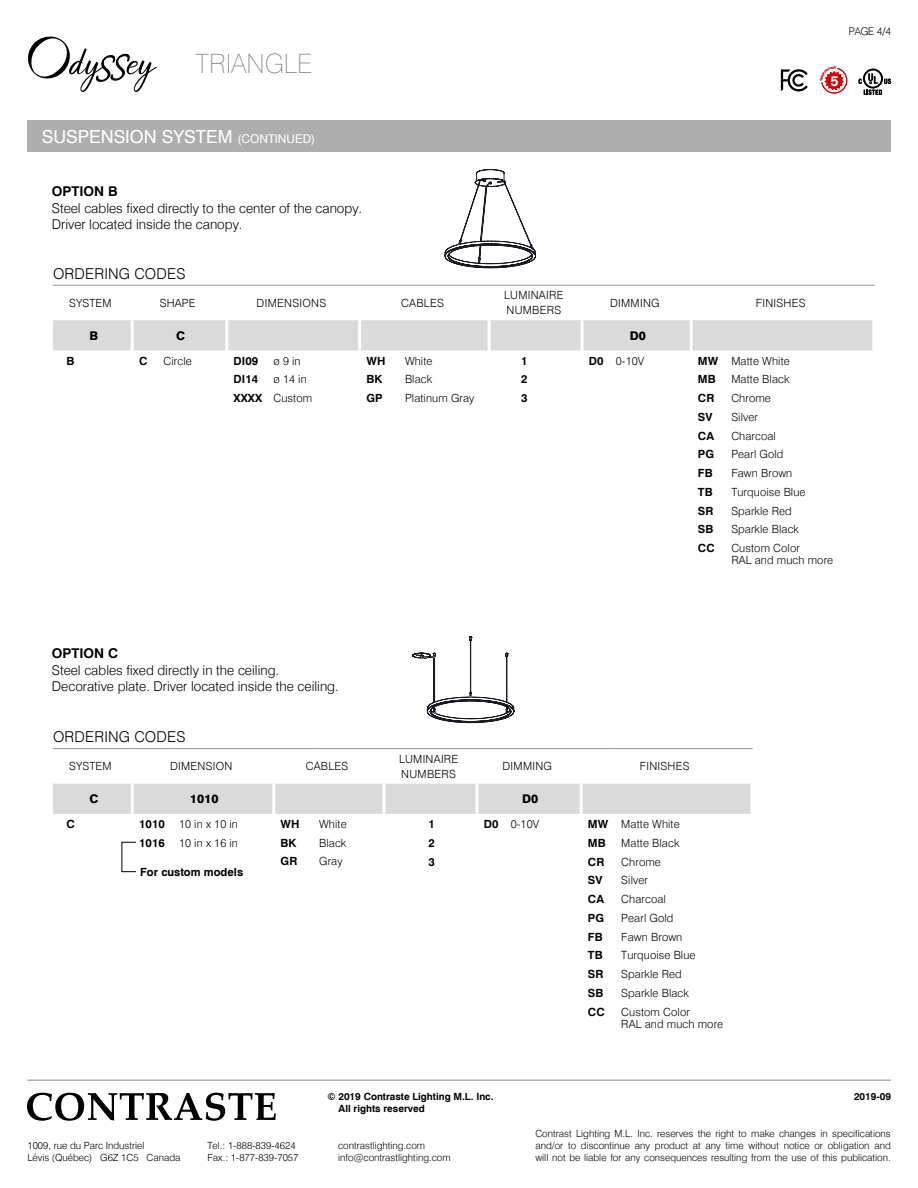
<style>
.page{position:relative;width:918px;height:1188px;background:#fff}
.page>*{position:absolute;margin:0;border:0;box-sizing:border-box;transform-origin:0 0}
.t1{font:100 26.7px "Swiss 721 BT";color:#878787}
.t2{font:18px "Swiss 721 BT";color:#fff}
.t3{font:300 15px "Swiss 721 BT";letter-spacing:.015em;color:#000}
.t4{font:700 14.4px "Swiss 721 BT";color:#fff}
.t5{font:300 13.5px/16.5px "Swiss 721 BT";color:#000}
.t6{font:700 13.5px "Swiss 721 BT";color:#000}
.t7{font:800 12px "Swiss 721 BT";letter-spacing:.01em;color:#000}
.t8{font:300 11.25px/18.8px "Swiss 721 BT";letter-spacing:.01em;color:#000}
.t9{font:700 11.25px/18.8px "Swiss 721 BT";letter-spacing:.01em;color:#000}
.t10{font:100 10.5px "Swiss 721 BT";color:#000}
.t11{font:300 9.9px/11.9px "Swiss 721 BT";color:#000}
.t12{font:700 9.9px "Swiss 721 BT";color:#000}
.s1{font-size:12px}
.s2{font-weight:700}
</style>
<div class="page">
<hr style="left:27px;top:1080px;width:864px;height:1px;background:#878787">
<svg style="left:27px;top:1093px;width:249px;height:28px"></svg>
<svg style="left:28px;top:36px;width:129px;height:56px"></svg>
<svg style="left:864px;top:90px;width:18px;height:5px"></svg>
<svg style="left:884px;top:79px;width:7px;height:5px"></svg>
<svg style="left:863px;top:69px;width:20px;height:19px"></svg>
<svg style="left:865px;top:71px;width:16px;height:16px"></svg>
<svg style="left:868px;top:73px;width:10px;height:11px"></svg>
<svg style="left:859px;top:79px;width:3px;height:5px"></svg>
<div style="left:53px;top:320px;width:819px;height:30px;background:#dadada"></div>
<hr style="left:53px;top:285px;width:79px;height:1px;background:#9d9d9c">
<svg style="left:132px;top:285px;width:25px;height:1px"></svg>
<hr style="left:157px;top:285px;width:70px;height:1px;background:#9d9d9c">
<hr style="left:227px;top:285px;width:40px;height:1px;background:#9d9d9c">
<hr style="left:267px;top:285px;width:93px;height:1px;background:#9d9d9c">
<hr style="left:360px;top:285px;width:38px;height:1px;background:#9d9d9c">
<hr style="left:398px;top:285px;width:91px;height:1px;background:#9d9d9c">
<hr style="left:489px;top:285px;width:43px;height:1px;background:#9d9d9c">
<hr style="left:532px;top:285px;width:50px;height:1px;background:#9d9d9c">
<svg style="left:582px;top:285px;width:27px;height:1px"></svg>
<hr style="left:609px;top:285px;width:82px;height:1px;background:#9d9d9c">
<hr style="left:691px;top:285px;width:34px;height:1px;background:#9d9d9c">
<hr style="left:725px;top:285px;width:150px;height:1px;background:#9d9d9c">
<hr style="left:131px;top:320px;width:3px;height:30px;background:#fff">
<hr style="left:225px;top:320px;width:3px;height:30px;background:#fff">
<hr style="left:358px;top:320px;width:3px;height:30px;background:#fff">
<hr style="left:488px;top:320px;width:3px;height:30px;background:#fff">
<hr style="left:581px;top:320px;width:3px;height:30px;background:#fff">
<hr style="left:690px;top:320px;width:3px;height:30px;background:#fff">
<svg style="left:445px;top:169px;width:91px;height:99px"></svg>
<div style="left:27px;top:121px;width:864px;height:31px;background:#aeaeae"></div>
<div style="left:53px;top:784px;width:697px;height:30px;background:#dadada"></div>
<hr style="left:53px;top:748px;width:79px;height:1px;background:#9d9d9c">
<hr style="left:132px;top:748px;width:40px;height:1px;background:#9d9d9c">
<hr style="left:172px;top:748px;width:102px;height:1px;background:#9d9d9c">
<hr style="left:274px;top:748px;width:38px;height:1px;background:#9d9d9c">
<hr style="left:312px;top:748px;width:72px;height:1px;background:#9d9d9c">
<hr style="left:384px;top:748px;width:93px;height:1px;background:#9d9d9c">
<svg style="left:477px;top:748px;width:27px;height:1px"></svg>
<hr style="left:504px;top:748px;width:77px;height:1px;background:#9d9d9c">
<hr style="left:581px;top:748px;width:34px;height:1px;background:#9d9d9c">
<hr style="left:615px;top:748px;width:138px;height:1px;background:#9d9d9c">
<hr style="left:131px;top:784px;width:3px;height:30px;background:#fff">
<hr style="left:272px;top:784px;width:3px;height:30px;background:#fff">
<hr style="left:382px;top:784px;width:3px;height:30px;background:#fff">
<hr style="left:475px;top:784px;width:3px;height:30px;background:#fff">
<hr style="left:580px;top:784px;width:3px;height:30px;background:#fff">
<svg style="left:412px;top:637px;width:102px;height:86px"></svg>
<svg style="left:781px;top:69px;width:27px;height:23px"></svg>
<svg style="left:821px;top:68px;width:27px;height:26px"></svg>
<h1 class="t1" style="left:195px;top:47px;width:118px">TRIANGLE</h1>
<p class="t10" style="left:849px;top:24px;width:44px">PAGE 4/4</p>
<p class="t4" style="left:830px;top:72px;width:10px">5</p>
<h2 class="t2" style="left:42px;top:126px;width:275px">SUSPENSION SYSTEM <span class="s1">(CONTINUED)</span></h2>
<p class="t6" style="left:52px;top:183px;width:67px">OPTION B</p>
<p class="t5" style="left:52px;top:200px;width:312px">Steel cables fixed directly to the center of the canopy.<br>Driver located inside the canopy.</p>
<h3 class="t3" style="left:53px;top:264px;width:134px">ORDERING CODES</h3>
<p class="t8" style="left:69px;top:293px;width:44px">SYSTEM</p>
<p class="t8" style="left:160px;top:293px;width:37px">SHAPE</p>
<p class="t8" style="left:257px;top:293px;width:71px">DIMENSIONS</p>
<p class="t8" style="left:401px;top:293px;width:44px">CABLES</p>
<p class="t8" style="left:504px;top:288px;width:61px;line-height:15px">LUMINAIRE<br>NUMBERS</p>
<p class="t8" style="left:610px;top:293px;width:51px">DIMMING</p>
<p class="t8" style="left:756px;top:293px;width:51px">FINISHES</p>
<p class="t7" style="left:89px;top:328px;width:10px">B</p>
<p class="t7" style="left:176px;top:328px;width:10px">C</p>
<p class="t7" style="left:630px;top:328px;width:18px">D0</p>
<p class="t9" style="left:66px;top:351px;width:9px">B</p>
<p class="t9" style="left:139px;top:351px;width:10px">C</p>
<p class="t8" style="left:163px;top:351px;width:30px">Circle</p>
<p class="t9" style="left:234px;top:351px;width:30px">DI09<br>DI14<br>XXXX</p>
<p class="t8" style="left:274px;top:351px;width:40px">ø 9 in<br>ø 14 in<br>Custom</p>
<p class="t9" style="left:366px;top:351px;width:20px">WH<br>BK<br>GP</p>
<p class="t8" style="left:405px;top:351px;width:71px">White<br>Black<br>Platinum Gray</p>
<p class="t9" style="left:521px;top:351px;width:8px;text-align:justify">1<br>2<br>3</p>
<p class="t8" style="left:589px;top:351px;width:57px"><span class="s2">D0</span> 0-10V</p>
<p class="t9" style="left:698px;top:351px;width:22px">MW<br>MB<br>CR<br>SV<br>CA<br>PG<br>FB<br>TB<br>SR<br>SB<br>CC</p>
<p class="t8" style="left:731px;top:351px;width:76px">Matte White<br>Matte Black<br>Chrome<br>Silver<br>Charcoal<br>Pearl Gold<br>Fawn Brown<br>Turquoise Blue<br>Sparkle Red<br>Sparkle Black<br>Custom Color</p>
<p class="t8" style="left:731px;top:551px;width:103px">RAL and much more</p>
<p class="t6" style="left:52px;top:645px;width:68px">OPTION C</p>
<p class="t5" style="left:52px;top:662px;width:288px">Steel cables fixed directly in the ceiling.<br>Decorative plate. Driver located inside the ceiling.</p>
<h3 class="t3" style="left:53px;top:728px;width:134px">ORDERING CODES</h3>
<p class="t8" style="left:69px;top:757px;width:44px">SYSTEM</p>
<p class="t8" style="left:170px;top:757px;width:64px">DIMENSION</p>
<p class="t8" style="left:306px;top:757px;width:44px">CABLES</p>
<p class="t8" style="left:399px;top:751px;width:61px;line-height:15px">LUMINAIRE<br>NUMBERS</p>
<p class="t8" style="left:503px;top:757px;width:51px">DIMMING</p>
<p class="t8" style="left:640px;top:757px;width:51px">FINISHES</p>
<p class="t7" style="left:89px;top:792px;width:10px">C</p>
<p class="t7" style="left:190px;top:792px;width:30px">1010</p>
<p class="t7" style="left:522px;top:792px;width:18px">D0</p>
<p class="t9" style="left:66px;top:815px;width:10px">C</p>
<p class="t9" style="left:139px;top:815px;width:27px">1010<br>1016</p>
<p class="t8" style="left:179px;top:815px;width:61px">10 in x 10 in<br>10 in x 16 in</p>
<p class="t9" style="left:281px;top:815px;width:20px">WH<br>BK<br>GR</p>
<p class="t8" style="left:319px;top:815px;width:29px;text-align:justify">White Black Gray</p>
<p class="t9" style="left:428px;top:815px;width:8px;text-align:justify">1<br>2<br>3</p>
<p class="t8" style="left:484px;top:815px;width:57px"><span class="s2">D0</span> 0-10V</p>
<p class="t9" style="left:588px;top:815px;width:22px">MW<br>MB<br>CR<br>SV<br>CA<br>PG<br>FB<br>TB<br>SR<br>SB<br>CC</p>
<p class="t8" style="left:621px;top:815px;width:76px">Matte White<br>Matte Black<br>Chrome<br>Silver<br>Charcoal<br>Pearl Gold<br>Fawn Brown<br>Turquoise Blue<br>Sparkle Red<br>Sparkle Black<br>Custom Color</p>
<p class="t8" style="left:621px;top:1014px;width:103px">RAL and much more</p>
<p class="t9" style="left:140px;top:863px;width:104px">For custom models</p>
<p class="t12" style="left:327px;top:1090px;width:168px">© 2019 Contraste Lighting M.L. Inc.</p>
<p class="t12" style="left:854px;top:1090px;width:38px">2019-09</p>
<p class="t12" style="left:339px;top:1102px;width:88px">All rights reserved</p>
<p class="t11" style="left:535px;top:1128px;width:357px;text-align:justify">Contrast Lighting M.L. Inc. reserves the right to make changes in specifications and/or to discontinue any product at any time without notice or obligation and will not be liable for any consequences resulting from the use of this publication.</p>
<p class="t11" style="left:27px;top:1140px;width:155px">1009, rue du Parc Industriel<br>Lévis (Québec) G6Z 1C5 Canada</p>
<p class="t11" style="left:338px;top:1140px;width:114px">contrastlighting.com info@contrastlighting.com</p>
<p class="t11" style="left:207px;top:1140px;width:93px">Tel.: 1-888-839-4624<br>Fax.: 1-877-839-7057</p>
</div>
